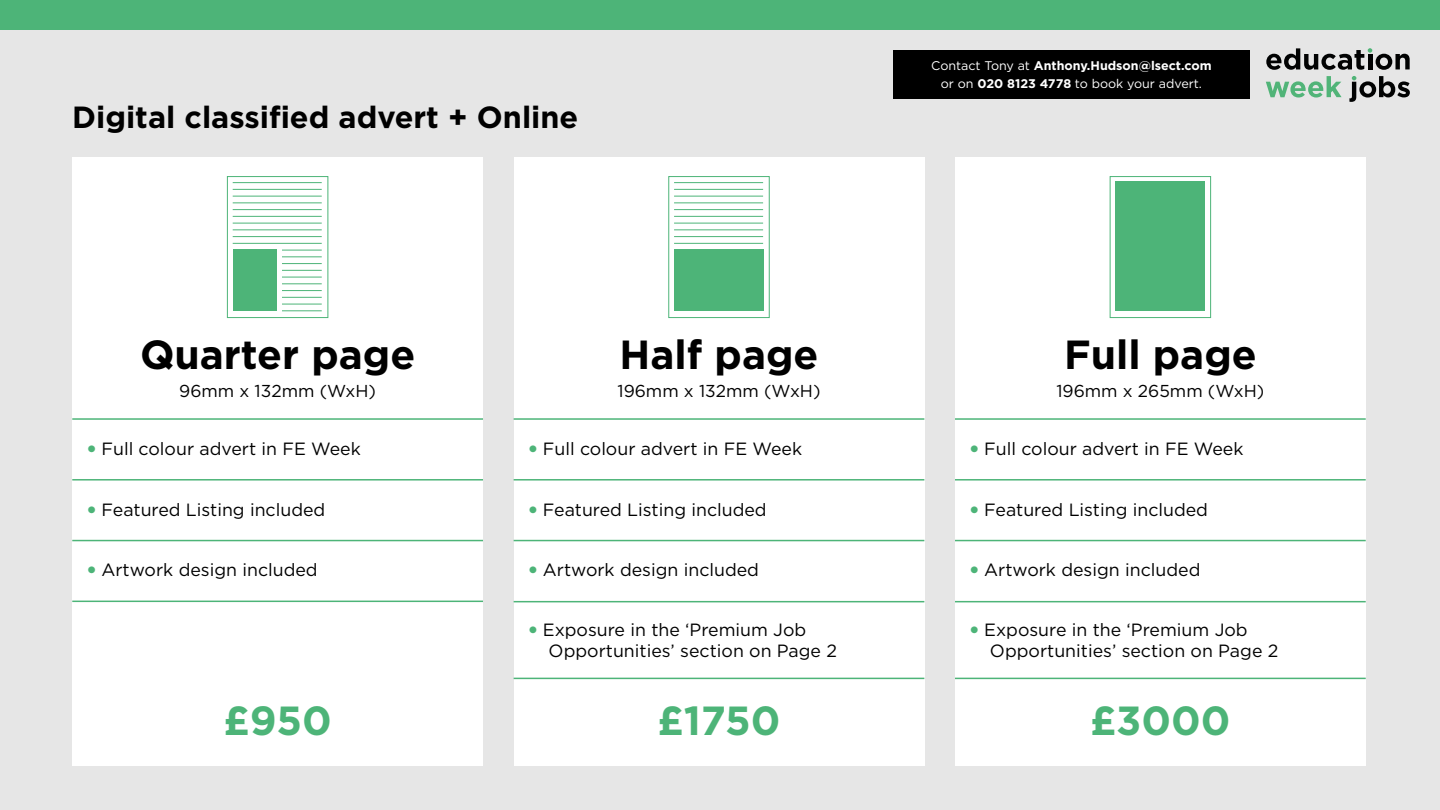
<style>
.page{position:relative;width:1440px;height:810px;background:#e6e6e6}
.page>*{position:absolute;margin:0;border:0;box-sizing:border-box;transform-origin:0 0}
.t1{font:700 40.65px "Gotham HTF";color:#000}
.t2{font:700 40.65px "Gotham HTF";color:#4db478}
.t3{font:700 30.6px "Gotham HTF";color:#000}
.t4{font:17.7px/21.3px "Gotham HTF";color:#000}
.t5{font:17.25px "Gotham HTF";color:#000}
.t6{font:700 12.52px/18.1px "Gotham HTF";color:#fff;text-align:center}
.s1{font-weight:400}
.s2{font-family:"Museo Sans 700";color:#4db478}
</style>
<div class="page">
<svg style="left:1266px;top:48px;width:144px;height:22px"></svg>
<svg style="left:1266px;top:76px;width:76px;height:22px"></svg>
<svg style="left:1349px;top:76px;width:61px;height:26px"></svg>
<div style="left:0;top:0;width:1440px;height:30px;background:#4db478"></div>
<div style="left:893px;top:50px;width:357px;height:49px;background:#000"></div>
<div style="left:72px;top:158px;width:411px;height:608px;background:#fff"></div>
<div style="left:514px;top:158px;width:410px;height:608px;background:#fff"></div>
<div style="left:955px;top:158px;width:411px;height:608px;background:#fff"></div>
<hr style="left:72px;top:418px;width:411px;height:2px;background:#4db478">
<hr style="left:72px;top:479px;width:411px;height:2px;background:#4db478">
<hr style="left:72px;top:540px;width:411px;height:1px;background:#4db478">
<hr style="left:72px;top:601px;width:411px;height:1px;background:#4db478">
<hr style="left:514px;top:418px;width:410px;height:2px;background:#4db478">
<hr style="left:514px;top:479px;width:410px;height:2px;background:#4db478">
<hr style="left:514px;top:540px;width:410px;height:1px;background:#4db478">
<hr style="left:514px;top:601px;width:410px;height:1px;background:#4db478">
<hr style="left:514px;top:678px;width:410px;height:1px;background:#4db478">
<hr style="left:955px;top:418px;width:411px;height:2px;background:#4db478">
<hr style="left:955px;top:479px;width:411px;height:2px;background:#4db478">
<hr style="left:955px;top:540px;width:411px;height:1px;background:#4db478">
<hr style="left:955px;top:601px;width:411px;height:1px;background:#4db478">
<hr style="left:955px;top:678px;width:411px;height:1px;background:#4db478">
<div style="left:227px;top:176px;width:101px;height:142px;border:1px solid #4db478"></div>
<div style="left:233px;top:250px;width:44px;height:61px;background:#4db478"></div>
<hr style="left:233px;top:182px;width:89px;height:1px;background:#4db478">
<hr style="left:233px;top:189px;width:89px;height:1px;background:#4db478">
<hr style="left:233px;top:196px;width:89px;height:1px;background:#4db478">
<hr style="left:233px;top:202px;width:89px;height:1px;background:#4db478">
<hr style="left:233px;top:209px;width:89px;height:1px;background:#4db478">
<hr style="left:233px;top:216px;width:89px;height:1px;background:#4db478">
<hr style="left:233px;top:223px;width:89px;height:1px;background:#4db478">
<hr style="left:233px;top:229px;width:89px;height:1px;background:#4db478">
<hr style="left:233px;top:236px;width:89px;height:1px;background:#4db478">
<hr style="left:233px;top:243px;width:89px;height:1px;background:#4db478">
<hr style="left:282px;top:250px;width:40px;height:1px;background:#4db478">
<hr style="left:282px;top:256px;width:40px;height:1px;background:#4db478">
<hr style="left:282px;top:263px;width:40px;height:1px;background:#4db478">
<hr style="left:282px;top:270px;width:40px;height:1px;background:#4db478">
<hr style="left:282px;top:277px;width:40px;height:1px;background:#4db478">
<hr style="left:282px;top:283px;width:40px;height:1px;background:#4db478">
<hr style="left:282px;top:290px;width:40px;height:1px;background:#4db478">
<hr style="left:282px;top:297px;width:40px;height:1px;background:#4db478">
<hr style="left:282px;top:304px;width:40px;height:1px;background:#4db478">
<hr style="left:282px;top:310px;width:40px;height:1px;background:#4db478">
<div style="left:668px;top:176px;width:102px;height:142px;border:1px solid #4db478"></div>
<hr style="left:674px;top:182px;width:89px;height:1px;background:#4db478">
<hr style="left:674px;top:189px;width:89px;height:1px;background:#4db478">
<hr style="left:674px;top:196px;width:89px;height:1px;background:#4db478">
<hr style="left:674px;top:202px;width:89px;height:1px;background:#4db478">
<hr style="left:674px;top:209px;width:89px;height:1px;background:#4db478">
<hr style="left:674px;top:216px;width:89px;height:1px;background:#4db478">
<hr style="left:674px;top:223px;width:89px;height:1px;background:#4db478">
<hr style="left:674px;top:229px;width:89px;height:1px;background:#4db478">
<hr style="left:674px;top:236px;width:89px;height:1px;background:#4db478">
<hr style="left:674px;top:243px;width:89px;height:1px;background:#4db478">
<div style="left:674px;top:250px;width:90px;height:61px;background:#4db478"></div>
<div style="left:1110px;top:176px;width:101px;height:142px;border:1px solid #4db478"></div>
<div style="left:1116px;top:182px;width:89px;height:129px;background:#4db478"></div>
<p class="t6" style="left:931px;top:56px;width:282px"><span class="s1">Contact Tony at</span> Anthony.Hudson@lsect.com <span class="s1">or on</span> 020 8123 4778 <span class="s1">to book your advert.</span></p>
<h2 class="t3" style="left:72px;top:99px;width:508px">Digital classified advert + Online</h2>
<h1 class="t1" style="left:140px;top:332px;width:277px">Quarter page</h1>
<p class="t5" style="left:179px;top:382px;width:198px">96mm x 132mm (WxH)</p>
<h1 class="t1" style="left:620px;top:332px;width:200px">Half page</h1>
<p class="t5" style="left:618px;top:382px;width:205px">196mm x 132mm (WxH)</p>
<h1 class="t1" style="left:1064px;top:332px;width:194px">Full page</h1>
<p class="t5" style="left:1056px;top:382px;width:209px">196mm x 265mm (WxH)</p>
<p class="t4" style="left:87px;top:438px;width:275px"><span class="s2">∞</span> Full colour advert in FE Week</p>
<p class="t4" style="left:528px;top:438px;width:275px"><span class="s2">∞</span> Full colour advert in FE Week</p>
<p class="t4" style="left:970px;top:438px;width:275px"><span class="s2">∞</span> Full colour advert in FE Week</p>
<p class="t4" style="left:87px;top:499px;width:240px"><span class="s2">∞</span> Featured Listing included</p>
<p class="t4" style="left:528px;top:499px;width:240px"><span class="s2">∞</span> Featured Listing included</p>
<p class="t4" style="left:970px;top:499px;width:240px"><span class="s2">∞</span> Featured Listing included</p>
<p class="t4" style="left:87px;top:559px;width:232px"><span class="s2">∞</span> Artwork design included</p>
<p class="t4" style="left:528px;top:559px;width:232px"><span class="s2">∞</span> Artwork design included</p>
<p class="t4" style="left:970px;top:559px;width:232px"><span class="s2">∞</span> Artwork design included</p>
<p class="t4" style="left:549px;top:618px;width:290px;text-indent:-20px"><span class="s2">∞</span> Exposure in the ‘Premium Job<br>Opportunities’ section on Page 2</p>
<p class="t4" style="left:990px;top:618px;width:290px;text-indent:-20px"><span class="s2">∞</span> Exposure in the ‘Premium Job<br>Opportunities’ section on Page 2</p>
<h1 class="t2" style="left:224px;top:697px;width:110px">£950</h1>
<h1 class="t2" style="left:658px;top:697px;width:124px">£1750</h1>
<h1 class="t2" style="left:1090px;top:697px;width:142px">£3000</h1>
</div>
